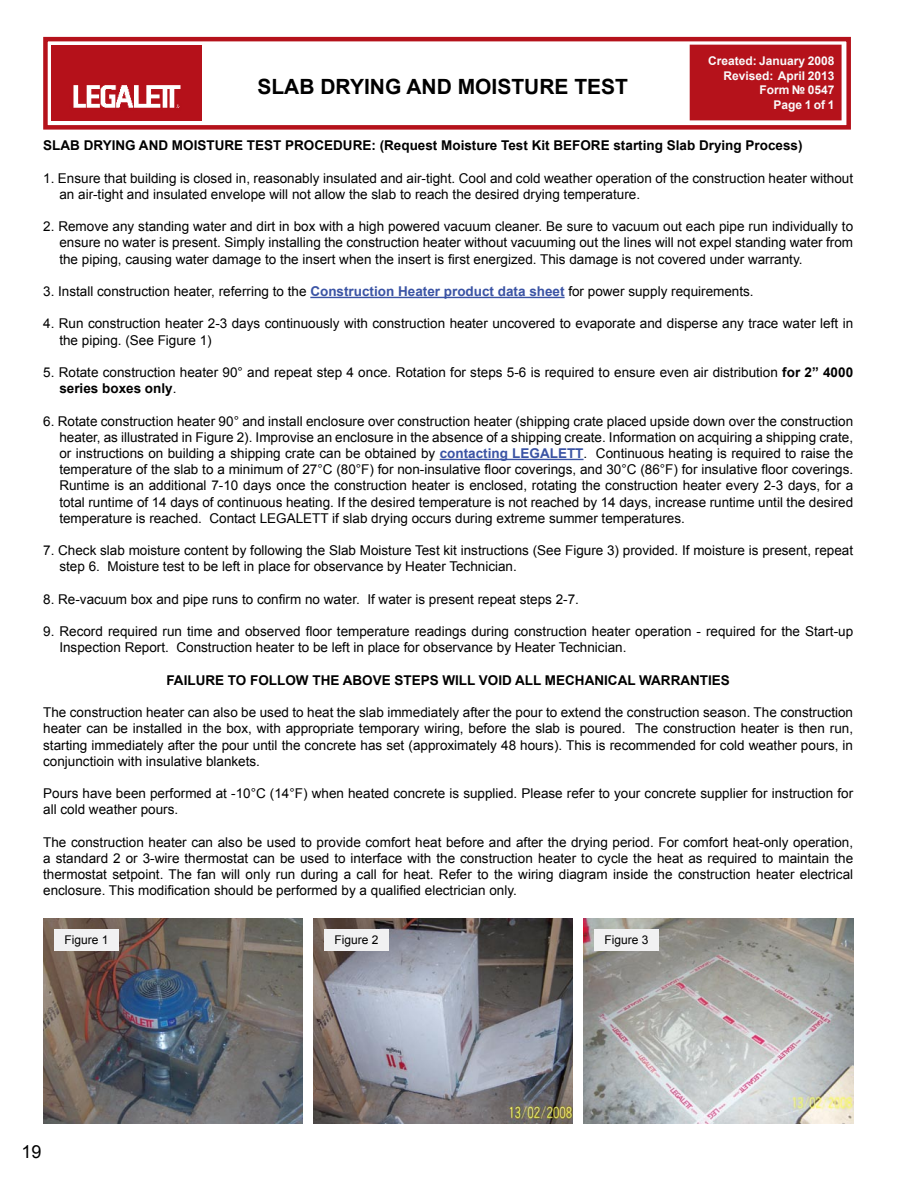
<style>
.page{position:relative;width:918px;height:1188px;background:#fff}
.page>*{position:absolute;margin:0;border:0;box-sizing:border-box;transform-origin:0 0}
.t1{font:700 21px "Arial";color:#000}
.t2{font:18px "Arial";color:#000}
.t3{font:13.5px/16.2px "Arial";color:#000}
.t4{font:700 13.5px "Arial";color:#000}
.t5{font:700 12px/14.4px "Arial";color:#fafafb;text-align:right}
.t6{font:12px "Arial";color:#000}
.s1{font-weight:700;color:#3a53a4}
.s2{font-weight:700}
</style>
<div class="page">
<img style="left:313px;top:918px;width:259px;height:205px">
<img style="left:583px;top:918px;width:270px;height:205px">
<div style="left:690px;top:45px;width:151px;height:75px;background:#b5121b"></div>
<div style="left:43px;top:37px;width:808px;height:93px;border:4px solid #b5121b"></div>
<img style="left:52px;top:45px;width:149px;height:75px">
<hr style="left:310px;top:297px;width:255px;height:1px;background:#3a53a4">
<hr style="left:440px;top:459px;width:144px;height:1px;background:#3a53a4">
<img style="left:43px;top:918px;width:259px;height:205px">
<div style="left:54px;top:929px;width:65px;height:21px;background:#f1f1f2"></div>
<div style="left:324px;top:929px;width:65px;height:21px;background:#f1f1f2"></div>
<div style="left:594px;top:929px;width:65px;height:21px;background:#f1f1f2"></div>
<p class="t5" style="left:708px;top:54px;width:128px">Created: January 2008<br>Revised: April 2013<br>Form № 0547<br>Page 1 of 1</p>
<p class="t4" style="left:43px;top:137px;width:761px">SLAB DRYING AND MOISTURE TEST PROCEDURE: (Request Moisture Test Kit BEFORE starting Slab Drying Process)</p>
<p class="t3" style="left:59px;top:170px;width:795px;text-indent:-16px">1. Ensure that building is closed in, reasonably insulated and air-tight. Cool and cold weather operation of the construction heater without an air-tight and insulated envelope will not allow the slab to reach the desired drying temperature.</p>
<p class="t3" style="left:59px;top:219px;width:795px;text-align:justify;text-indent:-16px">2. Remove any standing water and dirt in box with a high powered vacuum cleaner. Be sure to vacuum out each pipe run individually to ensure no water is present. Simply installing the construction heater without vacuuming out the lines will not expel standing water from the piping, causing water damage to the insert when the insert is first energized. This damage is not covered under warranty.</p>
<p class="t3" style="left:43px;top:283px;width:712px">3. Install construction heater, referring to the <span class="s1">Construction Heater product data sheet</span> for power supply requirements.</p>
<p class="t3" style="left:59px;top:316px;width:795px;text-indent:-16px">4. Run construction heater 2-3 days continuously with construction heater uncovered to evaporate and disperse any trace water left in the piping. (See Figure 1)</p>
<p class="t3" style="left:59px;top:364px;width:795px;text-indent:-16px">5. Rotate construction heater 90° and repeat step 4 once. Rotation for steps 5-6 is required to ensure even air distribution <span class="s2">for 2” 4000 series boxes only</span>.</p>
<p class="t3" style="left:59px;top:413px;width:795px;text-align:justify;text-indent:-16px">6. Rotate construction heater 90° and install enclosure over construction heater (shipping crate placed upside down over the construction heater, as illustrated in Figure 2). Improvise an enclosure in the absence of a shipping create. Information on acquiring a shipping crate, or instructions on building a shipping crate can be obtained by <span class="s1">contacting LEGALETT</span>. Continuous heating is required to raise the temperature of the slab to a minimum of 27°C (80°F) for non-insulative floor coverings, and 30°C (86°F) for insulative floor coverings.<br>Runtime is an additional 7-10 days once the construction heater is enclosed, rotating the construction heater every 2-3 days, for a total runtime of 14 days of continuous heating. If the desired temperature is not reached by 14 days, increase runtime until the desired temperature is reached. Contact LEGALETT if slab drying occurs during extreme summer temperatures.</p>
<p class="t3" style="left:59px;top:543px;width:795px;text-indent:-16px">7. Check slab moisture content by following the Slab Moisture Test kit instructions (See Figure 3) provided. If moisture is present, repeat step 6. Moisture test to be left in place for observance by Heater Technician.</p>
<p class="t3" style="left:43px;top:591px;width:537px">8. Re-vacuum box and pipe runs to confirm no water. If water is present repeat steps 2-7.</p>
<p class="t3" style="left:59px;top:624px;width:795px;text-indent:-16px">9. Record required run time and observed floor temperature readings during construction heater operation - required for the Start-up<br>Inspection Report. Construction heater to be left in place for observance by Heater Technician.</p>
<p class="t4" style="left:166px;top:671px;width:565px">FAILURE TO FOLLOW THE ABOVE STEPS WILL VOID ALL MECHANICAL WARRANTIES</p>
<p class="t3" style="left:43px;top:705px;width:811px;text-align:justify">The construction heater can also be used to heat the slab immediately after the pour to extend the construction season. The construction heater can be installed in the box, with appropriate temporary wiring, before the slab is poured. The construction heater is then run, starting immediately after the pour until the concrete has set (approximately 48 hours). This is recommended for cold weather pours, in conjunctioin with insulative blankets.</p>
<p class="t3" style="left:43px;top:786px;width:811px">Pours have been performed at -10°C (14°F) when heated concrete is supplied. Please refer to your concrete supplier for instruction for all cold weather pours.</p>
<p class="t3" style="left:43px;top:834px;width:812px;text-align:justify">The construction heater can also be used to provide comfort heat before and after the drying period. For comfort heat-only operation, a standard 2 or 3-wire thermostat can be used to interface with the construction heater to cycle the heat as required to maintain the thermostat setpoint. The fan will only run during a call for heat. Refer to the wiring diagram inside the construction heater electrical enclosure. This modification should be performed by a qualified electrician only.</p>
<h1 class="t1" style="left:257px;top:73px;width:372px">SLAB DRYING AND MOISTURE TEST</h1>
<p class="t6" style="left:64px;top:932px;width:46px">Figure 1</p>
<p class="t6" style="left:334px;top:932px;width:46px">Figure 2</p>
<p class="t6" style="left:604px;top:932px;width:46px">Figure 3</p>
<h2 class="t2" style="left:22px;top:1140px;width:22px">19</h2>
</div>
